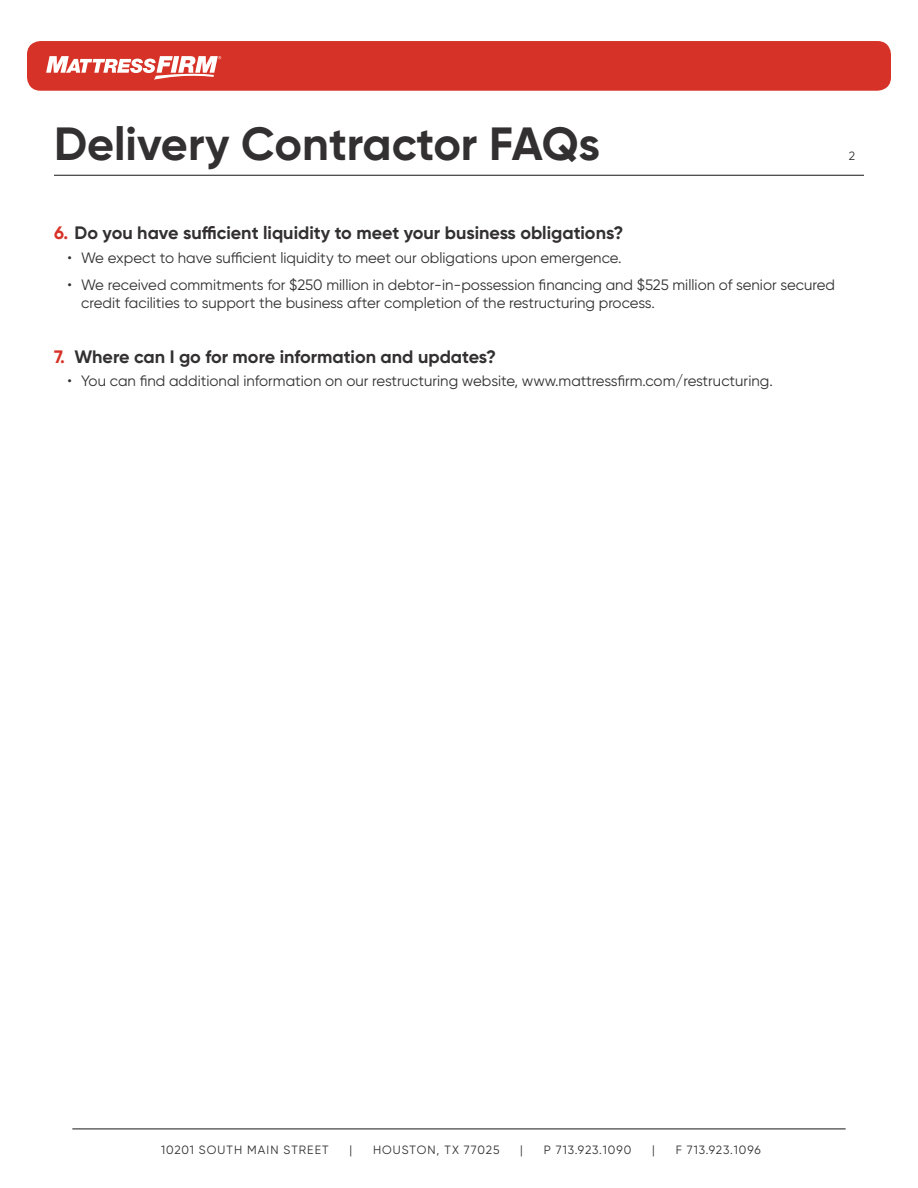
<style>
.page{position:relative;width:918px;height:1188px;background:#fff}
.page>*{position:absolute;margin:0;border:0;box-sizing:border-box;transform-origin:0 0}
.t1{font:700 46.5px "Gilroy";color:#323030}
.t2{font:700 18px "Gilroy";color:#323030}
.t3{font:15px/18px "Gilroy";color:#323030}
.t4{font:12px "Gilroy";letter-spacing:.08em;color:#323030}
.s1{color:#d73227}
</style>
<div class="page">
<div style="left:27px;top:41px;width:864px;height:50px;background:#d73227;border-radius:13px"></div>
<hr style="left:72px;top:1128px;width:774px;height:1px;background:#323030">
<svg style="left:46px;top:56px;width:175px;height:24px"></svg>
<hr style="left:54px;top:175px;width:810px;height:1px;background:#323030">
<h1 class="t1" style="left:54px;top:114px;width:548px">Delivery Contractor FAQs</h1>
<p class="t4" style="left:849px;top:148px;width:8px">2</p>
<p class="t2" style="left:54px;top:222px;width:571px"><span class="s1">6.</span> Do you have sufficient liquidity to meet your business obligations?</p>
<p class="t3" style="left:68px;top:249px;width:555px">• We expect to have sufficient liquidity to meet our obligations upon emergence.</p>
<p class="t3" style="left:81px;top:276px;width:755px;text-indent:-14px">• We received commitments for $250 million in debtor-in-possession financing and $525 million of senior secured credit facilities to support the business after completion of the restructuring process.</p>
<p class="t2" style="left:54px;top:345px;width:444px"><span class="s1">7.</span> Where can I go for more information and updates?</p>
<p class="t3" style="left:68px;top:372px;width:707px">• You can find additional information on our restructuring website, www.mattressfirm.com/restructuring.</p>
<p class="t4" style="left:161px;top:1143px;width:169px">10201 SOUTH MAIN STREET</p>
<p class="t4" style="left:349px;top:1142px;width:4px">|</p>
<p class="t4" style="left:373px;top:1143px;width:128px">HOUSTON, TX 77025</p>
<p class="t4" style="left:520px;top:1142px;width:4px">|</p>
<p class="t4" style="left:544px;top:1143px;width:89px">P 713.923.1090</p>
<p class="t4" style="left:652px;top:1142px;width:4px">|</p>
<p class="t4" style="left:676px;top:1143px;width:87px">F 713.923.1096</p>
</div>
